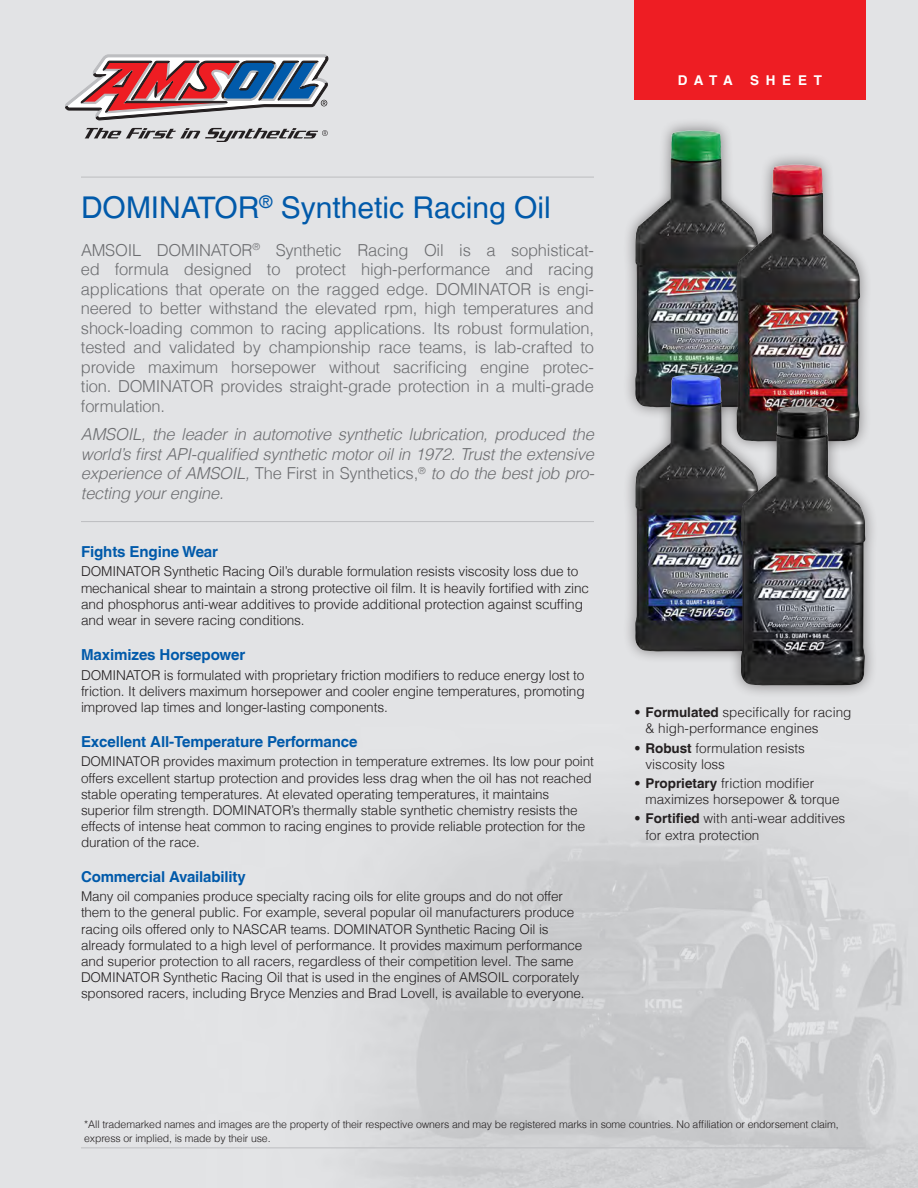
<style>
.page{position:relative;width:918px;height:1188px;background:#fff}
.page>*{position:absolute;margin:0;border:0;box-sizing:border-box;transform-origin:0 0}
.t1{font:30px "Helvetica LT";color:#015aaa}
.t2{font:300 16.5px/19.5px "Helvetica LT";letter-spacing:-.015em;color:#6c6d70;text-align:justify}
.t3{font:italic 300 16.5px/19.5px "Helvetica LT";letter-spacing:-.015em;color:#6c6d70;text-align:justify}
.t4{font:700 15.15px "Helvetica LT";letter-spacing:-.01em;color:#015aaa}
.t5{font:700 15px "Helvetica LT";letter-spacing:-.01em;color:#015aaa}
.t6{font:300 13.65px/16.4px "Helvetica LT";letter-spacing:-.01em;color:#231f20}
.t7{font:300 13.5px/16.2px "Helvetica LT";letter-spacing:-.01em;color:#231f20}
.t8{font:700 13.5px "Helvetica LT";letter-spacing:.5em;color:#fff}
.t9{font:300 10.5px/13.5px "Helvetica LT";letter-spacing:-.01em;color:#231f20}
.s1{font-style:normal}
.s2{font-weight:700}
</style>
<div class="page">
<svg style="left:65px;top:55px;width:263px;height:87px;background:#b099a2"></svg>
<hr style="left:81px;top:521px;width:513px;height:1px;background:#bcbdc0">
<hr style="left:81px;top:1148px;width:785px;height:1px;background:#bcbdc0">
<hr style="left:81px;top:177px;width:513px;height:1px;background:#bcbdc0">
<div style="left:634px;top:0;width:232px;height:100px;background:#ee1d23"></div>
<div style="left:623px;top:118px;width:148px;height:302px;background:#231f20;opacity:.5"></div>
<img style="left:635px;top:130px;width:124px;height:232px">
<div style="left:623px;top:362px;width:148px;height:302px;background:#231f20;opacity:.5"></div>
<img style="left:635px;top:375px;width:93px;height:277px">
<div style="left:724px;top:152px;width:149px;height:302px;background:#231f20;opacity:.5"></div>
<img style="left:736px;top:165px;width:124px;height:228px">
<div style="left:728px;top:393px;width:150px;height:306px;background:#231f20;opacity:.5"></div>
<img style="left:741px;top:406px;width:125px;height:280px">
<p class="t8" style="left:678px;top:72px;width:56px">DATA</p>
<p class="t8" style="left:750px;top:72px;width:74px">SHEET</p>
<h1 class="t1" style="left:81px;top:190px;width:471px">DOMINATOR<sup>®</sup> Synthetic Racing Oil</h1>
<p class="t2" style="left:81px;top:240px;width:515px">AMSOIL DOMINATOR<sup>®</sup> Synthetic Racing Oil is a sophisticat&shy;ed formula designed to protect high-performance and racing applications that operate on the ragged edge. DOMINATOR is engi&shy;neered to better withstand the elevated rpm, high temperatures and shock-loading common to racing applications. Its robust formulation, tested and validated by championship race teams, is lab-crafted to provide maximum horsepower without sacrificing engine protec&shy;tion. DOMINATOR provides straight-grade protection in a multi-grade formulation.</p>
<p class="t3" style="left:81px;top:424px;width:515px">AMSOIL, the leader in automotive synthetic lubrication, produced the world’s first API-qualified synthetic motor oil in 1972. Trust the extensive experience of AMSOIL, <span class="s1">The First in Synthetics,</span><sup>®</sup> to do the best job pro&shy;tecting your engine.</p>
<p class="t4" style="left:81px;top:542px;width:139px">Fights Engine Wear</p>
<p class="t6" style="left:81px;top:563px;width:510px">DOMINATOR Synthetic Racing Oil’s durable formulation resists viscosity loss due to mechanical shear to maintain a strong protective oil film. It is heavily fortified with zinc and phosphorus anti-wear additives to provide additional protection against scuffing and wear in severe racing conditions.</p>
<p class="t4" style="left:81px;top:646px;width:166px">Maximizes Horsepower</p>
<p class="t6" style="left:81px;top:667px;width:505px;text-align:justify">DOMINATOR is formulated with proprietary friction modifiers to reduce energy lost to friction. It delivers maximum horsepower and cooler engine temperatures, promoting improved lap times and longer-lasting components.</p>
<p class="t4" style="left:81px;top:733px;width:278px">Excellent All-Temperature Performance</p>
<p class="t7" style="left:81px;top:753px;width:514px">DOMINATOR provides maximum protection in temperature extremes. Its low pour point offers excellent startup protection and provides less drag when the oil has not reached stable operating temperatures. At elevated operating temperatures, it maintains superior film strength. DOMINATOR’s thermally stable synthetic chemistry resists the effects of intense heat common to racing engines to provide reliable protection for the duration of the race.</p>
<p class="t5" style="left:81px;top:868px;width:166px">Commercial Availability</p>
<p class="t7" style="left:81px;top:888px;width:505px">Many oil companies produce specialty racing oils for elite groups and do not offer them to the general public. For example, several popular oil manufacturers produce racing oils offered only to NASCAR teams. DOMINATOR Synthetic Racing Oil is already formulated to a high level of performance. It provides maximum performance and superior protection to all racers, regardless of their competition level. The same DOMINATOR Synthetic Racing Oil that is used in the engines of AMSOIL corporately sponsored racers, including Bryce Menzies and Brad Lovell, is available to everyone.</p>
<p class="t7" style="left:646px;top:704px;width:208px;text-indent:-11px"><span class="s2">• Formulated</span> specifically for racing &amp; high-performance engines</p>
<p class="t7" style="left:646px;top:739px;width:161px;text-indent:-11px"><span class="s2">• Robust</span> formulation resists viscosity loss</p>
<p class="t7" style="left:646px;top:775px;width:196px;text-indent:-11px"><span class="s2">• Proprietary</span> friction modifier maximizes horsepower &amp; torque</p>
<p class="t7" style="left:646px;top:810px;width:201px;text-indent:-11px"><span class="s2">• Fortified</span> with anti-wear additives for extra protection</p>
<p class="t9" style="left:84px;top:1117px;width:756px">*All trademarked names and images are the property of their respective owners and may be registered marks in some countries. No affiliation or endorsement claim, express or implied, is made by their use.</p>
</div>
